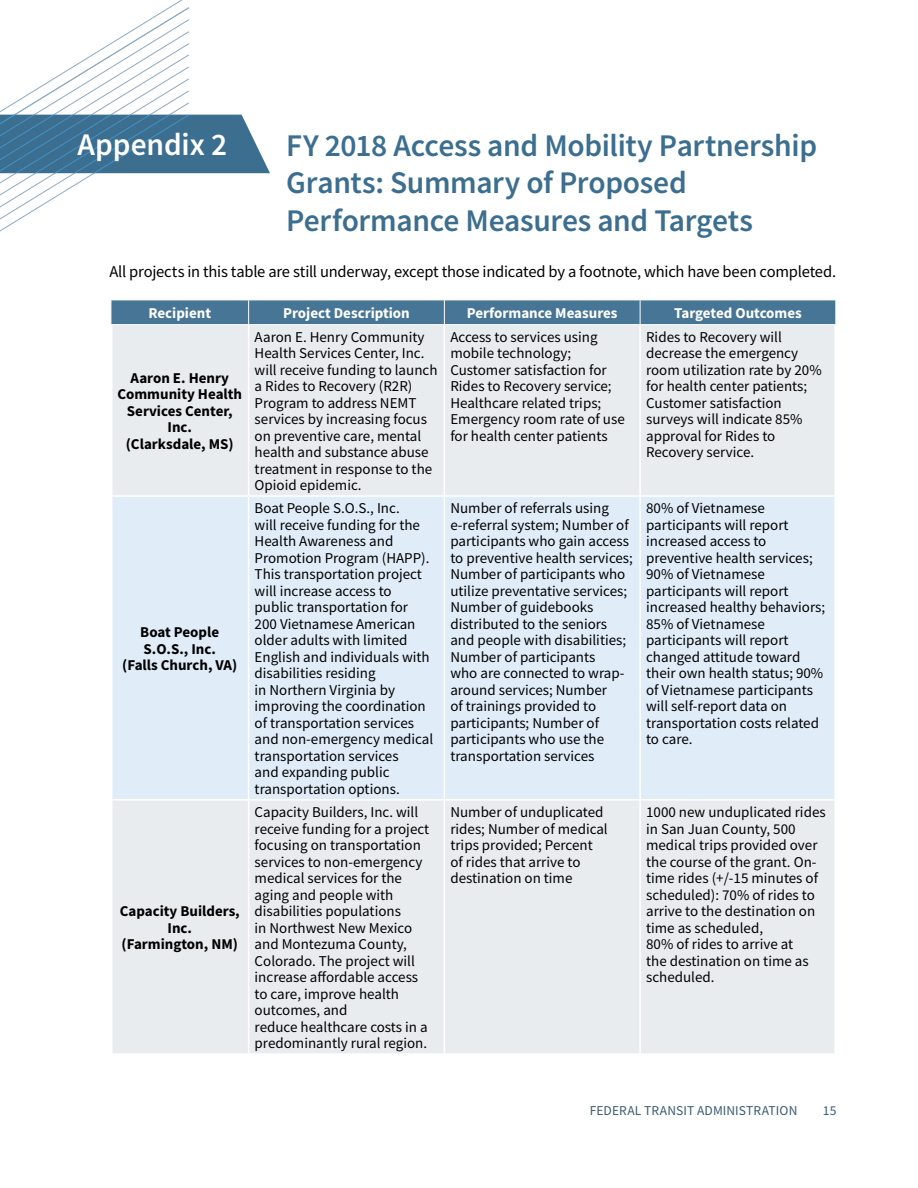
<style>
.page{position:relative;width:918px;height:1188px;background:#fff}
.page>*{position:absolute;margin:0;border:0;box-sizing:border-box;transform-origin:0 0}
._1_-_Section_Head{font:600 31.5px/37.8px "Source Sans Pro";letter-spacing:-.01em;color:#3b6e8f}
.t1{font:600 31.5px "Source Sans Pro";letter-spacing:-.005em;color:#fff}
.Body_Text_-_Source_S{font:16.5px "Source Sans Pro";letter-spacing:-.015em;color:#000}
.Table_body_text{font:15px/16.5px "Source Sans Pro";color:#000}
.Table_body_text-2{font:700 15px/16.5px "Source Sans Pro";color:#000;text-align:center}
.Table_headers{font:700 15px "Source Sans Pro";color:#fff}
.t2{font:13.5px "Source Sans Pro";letter-spacing:.005em;color:#395b74}
</style>
<div class="page">
<svg style="left:0;top:7px;width:190px;height:225px"></svg>
<svg style="left:0;top:115px;width:270px;height:58px;background:#447797"></svg>
<div style="left:112px;top:325px;width:722px;height:728px;background:#e9ecee"></div>
<div style="left:112px;top:497px;width:722px;height:302px;background:#e0edf9"></div>
<hr style="left:248px;top:325px;width:1px;height:170px;background:#fff">
<hr style="left:444px;top:325px;width:1px;height:170px;background:#fff">
<hr style="left:639px;top:325px;width:2px;height:170px;background:#fff">
<hr style="left:112px;top:495px;width:137px;height:2px;background:#fff">
<hr style="left:249px;top:495px;width:195px;height:2px;background:#fff">
<hr style="left:248px;top:497px;width:1px;height:302px;background:#fff">
<hr style="left:444px;top:495px;width:196px;height:2px;background:#fff">
<hr style="left:444px;top:497px;width:1px;height:302px;background:#fff">
<hr style="left:640px;top:495px;width:194px;height:2px;background:#fff">
<hr style="left:639px;top:497px;width:2px;height:302px;background:#fff">
<hr style="left:112px;top:799px;width:137px;height:2px;background:#fff">
<hr style="left:249px;top:799px;width:195px;height:2px;background:#fff">
<hr style="left:248px;top:801px;width:1px;height:252px;background:#fff">
<hr style="left:444px;top:799px;width:196px;height:2px;background:#fff">
<hr style="left:444px;top:801px;width:1px;height:252px;background:#fff">
<hr style="left:640px;top:799px;width:194px;height:2px;background:#fff">
<hr style="left:639px;top:801px;width:2px;height:252px;background:#fff">
<div style="left:111px;top:300px;width:725px;height:24px;background:#467595"></div>
<h1 class="t1" style="left:78px;top:124px;width:151px">Appendix 2</h1>
<h1 class="_1_-_Section_Head" style="left:286px;top:126px;width:532px">FY 2018 Access and Mobility Partnership<br>Grants: Summary of Proposed<br>Performance Measures and Targets</h1>
<p class="Body_Text_-_Source_S" style="left:109px;top:261px;width:728px">All projects in this table are still underway, except those indicated by a footnote, which have been completed.</p>
<h2 class="Table_headers" style="left:148px;top:303px;width:64px">Recipient</h2>
<h2 class="Table_headers" style="left:283px;top:303px;width:128px">Project Description</h2>
<h2 class="Table_headers" style="left:467px;top:303px;width:152px">Performance Measures</h2>
<h2 class="Table_headers" style="left:674px;top:303px;width:129px">Targeted Outcomes</h2>
<p class="Table_body_text-2" style="left:117px;top:369px;width:126px">Aaron E. Henry<br>Community Health<br>Services Center,<br>Inc.<br>(Clarksdale, MS)</p>
<p class="Table_body_text-2" style="left:122px;top:624px;width:117px">Boat People<br>S.O.S., Inc.<br>(Falls Church, VA)</p>
<p class="Table_body_text-2" style="left:120px;top:903px;width:122px">Capacity Builders,<br>Inc.<br>(Farmington, NM)</p>
<p class="Table_body_text" style="left:255px;top:328px;width:184px">Aaron E. Henry Community<br>Health Services Center, Inc. will receive funding to launch a Rides to Recovery (R2R)<br>Program to address NEMT services by increasing focus on preventive care, mental health and substance abuse treatment in response to the<br>Opioid epidemic.</p>
<p class="Table_body_text" style="left:450px;top:328px;width:176px">Access to services using mobile technology;<br>Customer satisfaction for<br>Rides to Recovery service;<br>Healthcare related trips;<br>Emergency room rate of use for health center patients</p>
<p class="Table_body_text" style="left:646px;top:328px;width:177px">Rides to Recovery will decrease the emergency room utilization rate by 20% for health center patients;<br>Customer satisfaction surveys will indicate 85% approval for Rides to<br>Recovery service.</p>
<p class="Table_body_text" style="left:255px;top:500px;width:167px">Boat People S.O.S., Inc. will receive funding for the<br>Health Awareness and</p>
<p class="Table_body_text" style="left:255px;top:549px;width:177px">Promotion Program (HAPP).<br>This transportation project will increase access to public transportation for<br>200 Vietnamese American older adults with limited<br>English and individuals with disabilities residing</p>
<p class="Table_body_text" style="left:255px;top:681px;width:180px">in Northern Virginia by improving the coordination of transportation services and non-emergency medical transportation services</p>
<p class="Table_body_text" style="left:255px;top:764px;width:147px">and expanding public transportation options.</p>
<p class="Table_body_text" style="left:255px;top:804px;width:176px">Capacity Builders, Inc. will receive funding for a project focusing on transportation services to non-emergency medical services for the aging and people with disabilities populations</p>
<p class="Table_body_text" style="left:255px;top:919px;width:165px">in Northwest New Mexico and Montezuma County,<br>Colorado. The project will increase affordable access to care, improve health outcomes, and</p>
<p class="Table_body_text" style="left:255px;top:1018px;width:174px">reduce healthcare costs in a predominantly rural region.</p>
<p class="Table_body_text" style="left:450px;top:500px;width:160px">Number of referrals using</p>
<p class="Table_body_text" style="left:450px;top:516px;width:184px">e-referral system; Number of participants who gain access to preventive health services;<br>Number of participants who utilize preventative services;<br>Number of guidebooks distributed to the seniors and people with disabilities;<br>Number of participants<br>who are connected to wrap&shy;around services; Number</p>
<p class="Table_body_text" style="left:450px;top:698px;width:155px">of trainings provided to participants; Number of participants who use the transportation services</p>
<p class="Table_body_text" style="left:646px;top:500px;width:181px">80% of Vietnamese participants will report increased access to preventive health services;<br>90% of Vietnamese participants will report increased healthy behaviors;<br>85% of Vietnamese participants will report changed attitude toward their own health status; 90% of Vietnamese participants will self-report data on transportation costs related to care.</p>
<p class="Table_body_text" style="left:450px;top:804px;width:159px">Number of unduplicated rides; Number of medical trips provided; Percent of rides that arrive to destination on time</p>
<p class="Table_body_text" style="left:646px;top:804px;width:181px">1000 new unduplicated rides in San Juan County, 500 medical trips provided over the course of the grant. On&shy;time rides (+/-15 minutes of scheduled): 70% of rides to arrive to the destination on time as scheduled,</p>
<p class="Table_body_text" style="left:646px;top:936px;width:164px">80% of rides to arrive at the destination on time as scheduled.</p>
<p class="t2" style="left:590px;top:1101px;width:209px">FEDERAL TRANSIT ADMINISTRATION</p>
<p class="t2" style="left:823px;top:1101px;width:15px">15</p>
</div>
